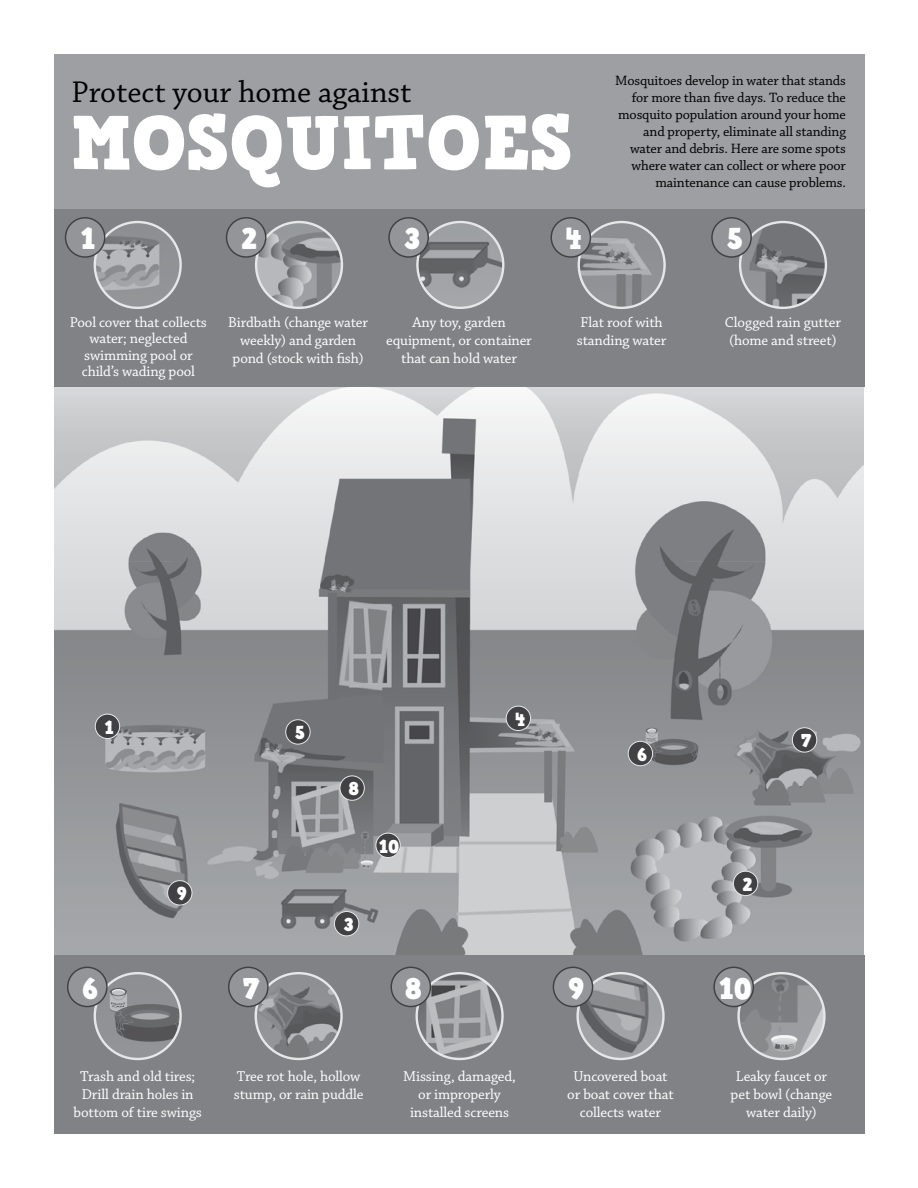
<style>
.page{position:relative;width:918px;height:1188px;background:#fff}
.page>*{position:absolute;margin:0;border:0;box-sizing:border-box;transform-origin:0 0}
.t1{font:75.15px "HVD Comic Serif Pro";color:#fff}
.t2{font:31.5px "Chaparral Pro";color:#000}
.t3{font:30px "HVD Comic Serif Pro";color:#fff}
.t4{font:18.6px "HVD Comic Serif Pro";color:#fff}
.t5{font:15px/18px "Chaparral Pro";letter-spacing:-.01em;color:#fff;text-align:center}
.t6{font:14.25px/17.1px "Chaparral Pro";letter-spacing:-.01em;color:#000;text-align:right}
</style>
<div class="page">
<img style="left:54px;top:387px;width:809px;height:568px">
<div style="left:628px;top:741px;width:25px;height:25px;background:#414042;border-radius:50%"></div>
<div style="left:628px;top:741px;width:25px;height:25px;border:1px solid #e6e7e8;border-radius:50%"></div>
<div style="left:340px;top:776px;width:24px;height:24px;background:#414042;border-radius:50%"></div>
<div style="left:339px;top:775px;width:26px;height:26px;border:1px solid #e6e7e8;border-radius:50%"></div>
<div style="left:95px;top:714px;width:25px;height:25px;background:#414042;border-radius:50%"></div>
<div style="left:95px;top:714px;width:25px;height:25px;border:1px solid #e6e7e8;border-radius:50%"></div>
<div style="left:733px;top:871px;width:25px;height:25px;background:#414042;border-radius:50%"></div>
<div style="left:733px;top:871px;width:25px;height:25px;border:1px solid #e6e7e8;border-radius:50%"></div>
<div style="left:334px;top:911px;width:25px;height:25px;background:#414042;border-radius:50%"></div>
<div style="left:334px;top:911px;width:25px;height:25px;border:1px solid #e6e7e8;border-radius:50%"></div>
<div style="left:286px;top:720px;width:24px;height:24px;background:#414042;border-radius:50%"></div>
<div style="left:285px;top:719px;width:26px;height:26px;border:1px solid #e6e7e8;border-radius:50%"></div>
<div style="left:506px;top:706px;width:25px;height:25px;background:#414042;border-radius:50%"></div>
<div style="left:506px;top:706px;width:25px;height:25px;border:1px solid #e6e7e8;border-radius:50%"></div>
<div style="left:168px;top:881px;width:24px;height:24px;background:#414042;border-radius:50%"></div>
<div style="left:167px;top:880px;width:25px;height:26px;border:1px solid #e6e7e8;border-radius:50%"></div>
<div style="left:376px;top:833px;width:24px;height:25px;background:#414042;border-radius:50%"></div>
<div style="left:375px;top:833px;width:26px;height:25px;border:1px solid #e6e7e8;border-radius:50%"></div>
<div style="left:792px;top:728px;width:25px;height:24px;background:#414042;border-radius:50%"></div>
<div style="left:792px;top:727px;width:25px;height:26px;border:1px solid #e6e7e8;border-radius:50%"></div>
<div style="left:54px;top:955px;width:810px;height:179px;background:#808285"></div>
<div style="left:54px;top:209px;width:810px;height:178px;background:#808285"></div>
<div style="left:54px;top:54px;width:810px;height:155px;background:#9d9fa2"></div>
<img style="left:95px;top:222px;width:86px;height:86px;border-radius:43px">
<div style="left:94px;top:221px;width:88px;height:88px;border:2px solid #e6e7e8;border-radius:50%"></div>
<div style="left:66px;top:218px;width:39px;height:39px;background:#939598;border-radius:50%"></div>
<div style="left:65px;top:217px;width:40px;height:41px;border:1px solid #414042;border-radius:50%"></div>
<img style="left:95px;top:973px;width:86px;height:86px;border-radius:43px">
<div style="left:94px;top:972px;width:88px;height:88px;border:2px solid #e6e7e8;border-radius:50%"></div>
<div style="left:68px;top:967px;width:39px;height:40px;background:#939598;border-radius:50%"></div>
<div style="left:67px;top:967px;width:41px;height:40px;border:1px solid #414042;border-radius:50%"></div>
<img style="left:417px;top:222px;width:86px;height:86px;border-radius:43px">
<div style="left:416px;top:221px;width:88px;height:88px;border:2px solid #e6e7e8;border-radius:50%"></div>
<div style="left:389px;top:218px;width:39px;height:39px;background:#939598;border-radius:50%"></div>
<div style="left:388px;top:217px;width:41px;height:41px;border:1px solid #414042;border-radius:50%"></div>
<img style="left:417px;top:973px;width:86px;height:86px;border-radius:43px">
<div style="left:415px;top:972px;width:89px;height:88px;border:2px solid #e6e7e8;border-radius:50%"></div>
<div style="left:391px;top:967px;width:39px;height:40px;background:#939598;border-radius:50%"></div>
<div style="left:391px;top:967px;width:40px;height:40px;border:1px solid #414042;border-radius:50%"></div>
<img style="left:579px;top:222px;width:86px;height:86px;border-radius:43px">
<div style="left:578px;top:221px;width:88px;height:88px;border:2px solid #e6e7e8;border-radius:50%"></div>
<div style="left:551px;top:218px;width:39px;height:39px;background:#939598;border-radius:50%"></div>
<div style="left:551px;top:217px;width:40px;height:41px;border:1px solid #414042;border-radius:50%"></div>
<img style="left:578px;top:973px;width:85px;height:86px;border-radius:43px">
<div style="left:576px;top:972px;width:89px;height:88px;border:2px solid #e6e7e8;border-radius:50%"></div>
<div style="left:553px;top:967px;width:40px;height:40px;background:#939598;border-radius:50%"></div>
<div style="left:553px;top:967px;width:40px;height:40px;border:1px solid #414042;border-radius:50%"></div>
<img style="left:740px;top:222px;width:86px;height:86px;border-radius:43px">
<div style="left:739px;top:221px;width:88px;height:88px;border:2px solid #e6e7e8;border-radius:50%"></div>
<div style="left:712px;top:218px;width:39px;height:39px;background:#939598;border-radius:50%"></div>
<div style="left:711px;top:217px;width:41px;height:41px;border:1px solid #414042;border-radius:50%"></div>
<img style="left:739px;top:973px;width:85px;height:86px;border-radius:43px">
<div style="left:737px;top:972px;width:89px;height:88px;border:2px solid #e6e7e8;border-radius:50%"></div>
<div style="left:714px;top:967px;width:39px;height:40px;background:#939598;border-radius:50%"></div>
<div style="left:713px;top:967px;width:41px;height:40px;border:1px solid #414042;border-radius:50%"></div>
<img style="left:256px;top:222px;width:86px;height:86px;border-radius:43px">
<div style="left:255px;top:221px;width:88px;height:88px;border:2px solid #e6e7e8;border-radius:50%"></div>
<div style="left:227px;top:218px;width:39px;height:39px;background:#939598;border-radius:50%"></div>
<div style="left:226px;top:217px;width:40px;height:41px;border:1px solid #414042;border-radius:50%"></div>
<img style="left:256px;top:973px;width:86px;height:86px;border-radius:43px">
<div style="left:255px;top:972px;width:88px;height:88px;border:2px solid #e6e7e8;border-radius:50%"></div>
<div style="left:229px;top:967px;width:39px;height:40px;background:#939598;border-radius:50%"></div>
<div style="left:228px;top:967px;width:41px;height:40px;border:1px solid #414042;border-radius:50%"></div>
<h2 class="t2" style="left:72px;top:75px;width:342px">Protect your home against</h2>
<h1 class="t1" style="left:72px;top:85px;width:502px">MOSQUITOES</h1>
<p class="t6" style="left:615px;top:72px;width:232px">Mosquitoes develop in water that stands for more than five days. To reduce the mosquito population around your home and property, eliminate all standing water and debris. Here are some spots where water can collect or where poor maintenance can cause problems.</p>
<h3 class="t3" style="left:81px;top:216px;width:16px">1</h3>
<h3 class="t3" style="left:241px;top:216px;width:17px">2</h3>
<h3 class="t3" style="left:404px;top:216px;width:17px">3</h3>
<h3 class="t3" style="left:565px;top:216px;width:18px">4</h3>
<h3 class="t3" style="left:727px;top:216px;width:16px">5</h3>
<p class="t5" style="left:228px;top:314px;width:141px">Birdbath (change water weekly) and garden pond (stock with fish)</p>
<p class="t5" style="left:70px;top:315px;width:138px;line-height:16.5px">Pool cover that collects water; neglected swimming pool or child’s wading pool</p>
<p class="t5" style="left:725px;top:314px;width:118px;text-align:left">Clogged rain gutter (home and street)</p>
<p class="t5" style="left:386px;top:314px;width:147px">Any toy, garden equipment, or container that can hold water</p>
<p class="t5" style="left:577px;top:314px;width:91px;text-align:left">Flat roof with standing water</p>
<p class="t4" style="left:105px;top:713px;width:11px">1</p>
<h3 class="t3" style="left:82px;top:965px;width:17px">6</h3>
<p class="t4" style="left:177px;top:879px;width:11px">9</p>
<p class="t4" style="left:295px;top:719px;width:11px">5</p>
<h3 class="t3" style="left:242px;top:965px;width:19px">7</h3>
<p class="t4" style="left:348px;top:775px;width:13px">8</p>
<p class="t4" style="left:379px;top:832px;width:22px">10</p>
<p class="t4" style="left:344px;top:910px;width:11px">3</p>
<h3 class="t3" style="left:405px;top:965px;width:19px">8</h3>
<p class="t4" style="left:515px;top:705px;width:12px">4</p>
<p class="t4" style="left:637px;top:740px;width:11px">6</p>
<h3 class="t3" style="left:568px;top:965px;width:17px">9</h3>
<p class="t4" style="left:801px;top:727px;width:13px">7</p>
<p class="t4" style="left:743px;top:870px;width:11px">2</p>
<h3 class="t3" style="left:719px;top:965px;width:34px">10</h3>
<p class="t5" style="left:567px;top:1068px;width:108px">Uncovered boat or boat cover that collects water</p>
<p class="t5" style="left:74px;top:1068px;width:130px">Trash and old tires;<br>Drill drain holes in bottom of tire swings</p>
<p class="t5" style="left:731px;top:1068px;width:103px">Leaky faucet or pet bowl (change water daily)</p>
<p class="t5" style="left:234px;top:1068px;width:131px;text-align:left">Tree rot hole, hollow stump, or rain puddle</p>
<p class="t5" style="left:403px;top:1068px;width:114px">Missing, damaged, or improperly installed screens</p>
</div>
